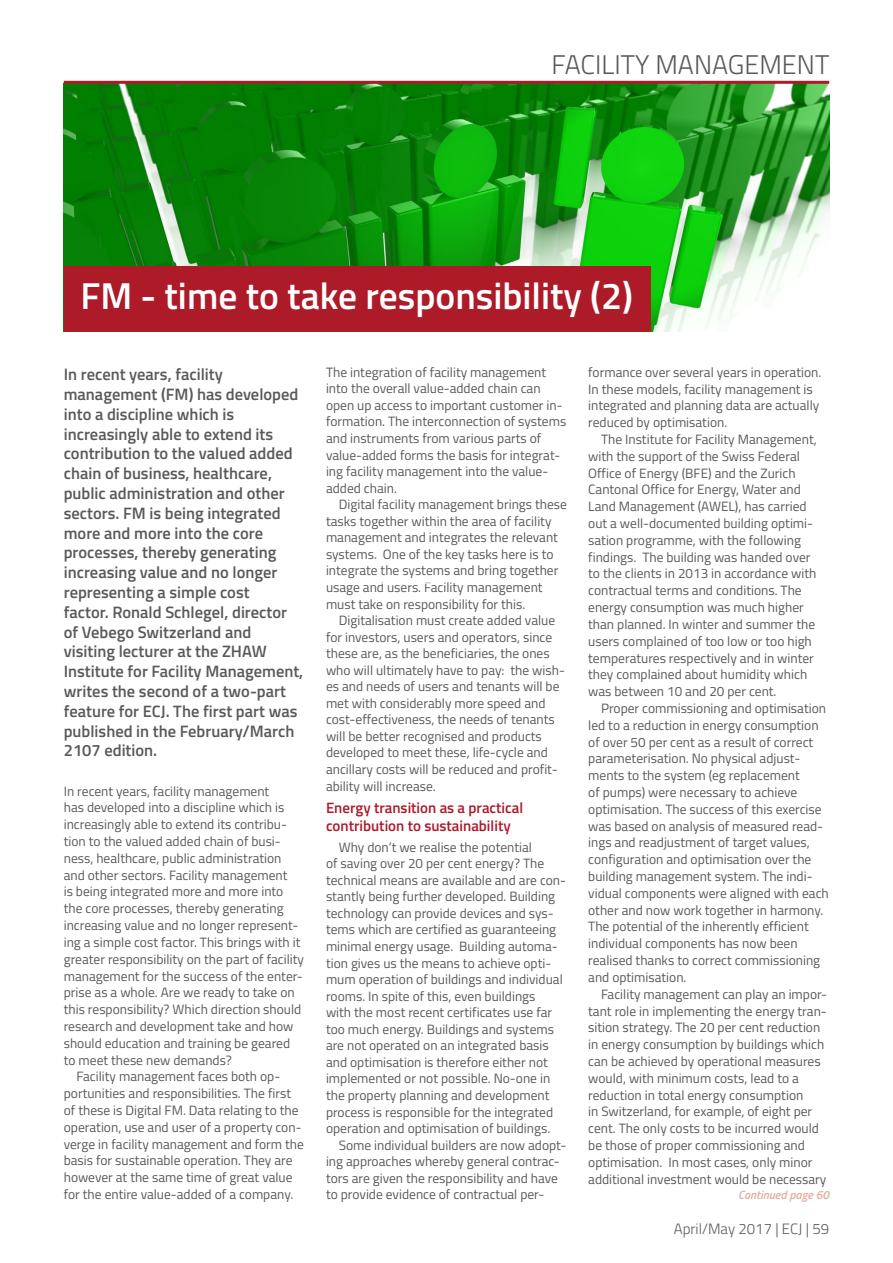
<style>
.page{position:relative;width:893px;height:1263px;background:#fff}
.page>*{position:absolute;margin:0;border:0;box-sizing:border-box;transform-origin:0 0}
.t1{font:600 37.5px "Titillium Web";color:#fff}
.t2{font:300 27px "Titillium Web";color:#58595b}
.t3{font:600 16.5px/19.8px "Titillium Web";color:#58595b}
.t4{font:600 15px/18px "Titillium Web";color:#ad1a28}
.t5{font:300 15px "Titillium Web";color:#58595b}
.t6{font:13.5px/16.8px "Titillium Web";color:#58595b}
.t7{font:italic 600 12px "Titillium Web";color:#dfb0a2}
</style>
<div class="page">
<img style="left:64px;top:84px;width:765px;height:247px">
<div style="left:64px;top:266px;width:587px;height:65px;background:#ad1a28"></div>
<hr style="left:64px;top:81px;width:765px;height:3px;background:#ad1a28">
<h2 class="t2" style="left:552px;top:45px;width:279px">FACILITY MANAGEMENT</h2>
<h1 class="t1" style="left:81px;top:268px;width:554px">FM - time to take responsibility (2)</h1>
<p class="t3" style="left:64px;top:364px;width:241px">In recent years, facility management (FM) has developed into a discipline which is increasingly able to extend its contribution to the valued added chain of business, healthcare, public administration and other sectors. FM is being integrated more and more into the core processes, thereby generating increasing value and no longer representing a simple cost<br>factor. Ronald Schlegel, director of Vebego Switzerland and visiting lecturer at the ZHAW<br>Institute for Facility Management, writes the second of a two-part feature for ECJ. The first part was published in the February/March<br>2107 edition.</p>
<p class="t6" style="left:588px;top:363px;width:235px">formance over several years in operation.<br>In these models, facility management is integrated and planning data are actually reduced by optimisation.</p>
<p class="t6" style="left:326px;top:363px;width:242px">The integration of facility management into the overall value-added chain can open up access to important customer in&shy;formation. The interconnection of systems and instruments from various parts of value-added forms the basis for integrat&shy;ing facility management into the value&shy;added chain.</p>
<p class="t6" style="left:326px;top:495px;width:242px;text-indent:13px">Digital facility management brings these tasks together within the area of facility management and integrates the relevant systems. One of the key tasks here is to integrate the systems and bring together usage and users. Facility management must take on responsibility for this.</p>
<p class="t6" style="left:326px;top:611px;width:240px;text-indent:13px">Digitalisation must create added value for investors, users and operators, since these are, as the beneficiaries, the ones who will ultimately have to pay: the wish&shy;es and needs of users and tenants will be met with considerably more speed and cost-effectiveness, the needs of tenants will be better recognised and products developed to meet these, life-cycle and ancillary costs will be reduced and profit&shy;ability will increase.</p>
<p class="t4" style="left:326px;top:798px;width:199px">Energy transition as a practical contribution to sustainability</p>
<p class="t6" style="left:326px;top:838px;width:242px;text-indent:13px">Why don’t we realise the potential<br>of saving over 20 per cent energy? The technical means are available and are con&shy;stantly being further developed. Building technology can provide devices and sys&shy;tems which are certified as guaranteeing minimal energy usage. Building automa&shy;tion gives us the means to achieve opti&shy;mum operation of buildings and individual rooms. In spite of this, even buildings<br>with the most recent certificates use far too much energy. Buildings and systems are not operated on an integrated basis and optimisation is therefore either not implemented or not possible. No-one in the property planning and development process is responsible for the integrated operation and optimisation of buildings.</p>
<p class="t6" style="left:326px;top:1136px;width:242px;text-indent:13px">Some individual builders are now adopt&shy;ing approaches whereby general contrac&shy;tors are given the responsibility and have to provide evidence of contractual per-</p>
<p class="t6" style="left:588px;top:430px;width:230px;text-indent:13px">The Institute for Facility Management, with the support of the Swiss Federal Office of Energy (BFE) and the Zurich Cantonal Office for Energy, Water and Land Management (AWEL), has carried out a well-documented building optimi&shy;sation programme, with the following findings. The building was handed over to the clients in 2013 in accordance with contractual terms and conditions. The energy consumption was much higher than planned. In winter and summer the users complained of too low or too high temperatures respectively and in winter they complained about humidity which was between 10 and 20 per cent.</p>
<p class="t6" style="left:588px;top:699px;width:242px;text-indent:13px">Proper commissioning and optimisation led to a reduction in energy consumption of over 50 per cent as a result of correct parameterisation. No physical adjust&shy;ments to the system (eg replacement<br>of pumps) were necessary to achieve optimisation. The success of this exercise was based on analysis of measured read&shy;ings and readjustment of target values, configuration and optimisation over the building management system. The indi&shy;vidual components were aligned with each other and now work together in harmony.<br>The potential of the inherently efficient individual components has now been realised thanks to correct commissioning and optimisation.</p>
<p class="t6" style="left:588px;top:985px;width:240px;text-indent:13px">Facility management can play an impor&shy;tant role in implementing the energy tran&shy;sition strategy. The 20 per cent reduction in energy consumption by buildings which can be achieved by operational measures would, with minimum costs, lead to a reduction in total energy consumption<br>in Switzerland, for example, of eight per cent. The only costs to be incurred would be those of proper commissioning and optimisation. In most cases, only minor additional investment would be necessary</p>
<p class="t7" style="left:738px;top:1185px;width:92px">Continued page 60</p>
<p class="t6" style="left:64px;top:782px;width:207px">In recent years, facility management</p>
<p class="t6" style="left:64px;top:799px;width:222px">has developed into a discipline which is</p>
<p class="t6" style="left:64px;top:815px;width:225px">increasingly able to extend its contribu-</p>
<p class="t6" style="left:64px;top:832px;width:219px">tion to the valued added chain of busi-</p>
<p class="t6" style="left:64px;top:849px;width:219px">ness, healthcare, public administration</p>
<p class="t6" style="left:64px;top:866px;width:225px">and other sectors. Facility management</p>
<p class="t6" style="left:64px;top:883px;width:221px">is being integrated more and more into</p>
<p class="t6" style="left:64px;top:899px;width:221px">the core processes, thereby generating</p>
<p class="t6" style="left:64px;top:916px;width:236px">increasing value and no longer represent-</p>
<p class="t6" style="left:64px;top:933px;width:238px">ing a simple cost factor. This brings with it</p>
<p class="t6" style="left:64px;top:950px;width:242px">greater responsibility on the part of facility</p>
<p class="t6" style="left:64px;top:967px;width:241px">management for the success of the enter-</p>
<p class="t6" style="left:64px;top:983px;width:232px">prise as a whole. Are we ready to take on</p>
<p class="t6" style="left:64px;top:1000px;width:239px">this responsibility? Which direction should</p>
<p class="t6" style="left:64px;top:1017px;width:231px">research and development take and how</p>
<p class="t6" style="left:64px;top:1034px;width:228px">should education and training be geared</p>
<p class="t6" style="left:64px;top:1051px;width:170px">to meet these new demands?</p>
<p class="t6" style="left:77px;top:1067px;width:205px">Facility management faces both op-</p>
<p class="t6" style="left:64px;top:1084px;width:229px">portunities and responsibilities. The first</p>
<p class="t6" style="left:64px;top:1101px;width:236px">of these is Digital FM. Data relating to the</p>
<p class="t6" style="left:64px;top:1118px;width:239px">operation, use and user of a property con-</p>
<p class="t6" style="left:64px;top:1135px;width:242px">verge in facility management and form the</p>
<p class="t6" style="left:64px;top:1152px;width:230px">basis for sustainable operation. They are</p>
<p class="t6" style="left:64px;top:1168px;width:230px">however at the same time of great value</p>
<p class="t6" style="left:64px;top:1185px;width:231px">for the entire value-added of a company.</p>
<p class="t5" style="left:674px;top:1218px;width:157px">April/May 2017 | ECJ | 59</p>
</div>
